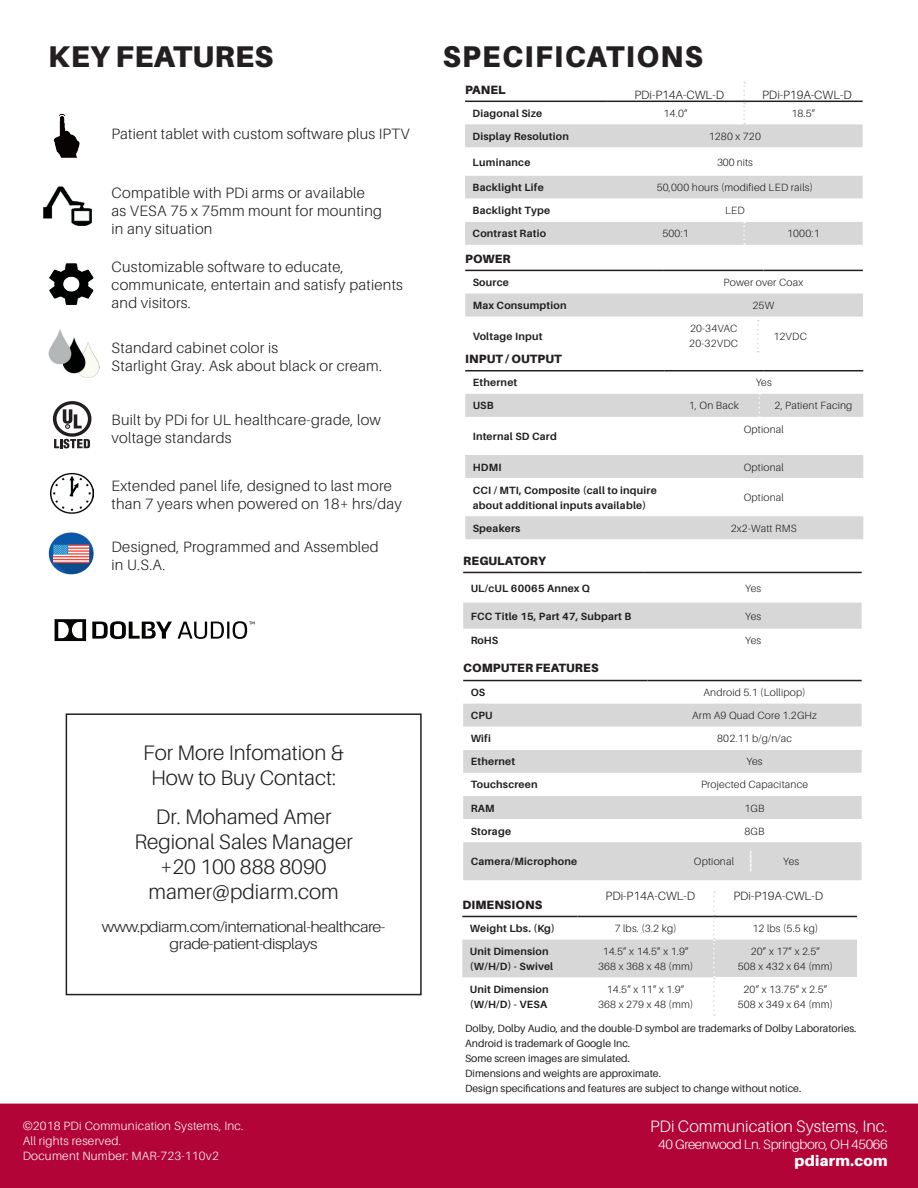
<style>
.page{position:relative;width:918px;height:1188px;background:#fff}
.page>*{position:absolute;margin:0;border:0;box-sizing:border-box;transform-origin:0 0}
.t1{font:900 30px "Aileron";letter-spacing:.035em;color:#231f20;scale:.96 1}
.t2{font:900 30px "Aileron";letter-spacing:.01em;color:#231f20}
.t3{font:300 21px/25.2px "Aileron";color:#231f20;text-align:center}
.t4{font:300 16.5px "Aileron";color:#fff}
.t5{font:300 15px/18px "Aileron";letter-spacing:.02em;color:#231f20}
.t6{font:300 15px/16.5px "Aileron";letter-spacing:-.03em;color:#231f20;text-align:center;scale:1.1 1}
.t7{font:900 15px "Aileron";letter-spacing:.02em;color:#fff}
.t8{font:300 13.5px "Aileron";letter-spacing:-.025em;color:#fff}
.t9{font:300 12px/15px "Aileron";letter-spacing:.02em;color:#fff}
.t10{font:900 12px "Aileron";letter-spacing:.01em;color:#231f20}
.t11{font:300 12px "Aileron";color:#231f20}
.t12{font:300 10.5px/15px "Aileron";letter-spacing:.02em;color:#231f20;text-align:center}
.t13{font:700 10.5px/15px "Aileron";letter-spacing:.02em;color:#231f20}
.t14{font:10.5px/15px "Aileron";color:#231f20}
</style>
<div class="page">
<div style="left:0;top:1104px;width:918px;height:84px;background:#b30437"></div>
<div style="left:66px;top:713px;width:356px;height:282px;border:2px solid #231f20"></div>
<div style="left:465px;top:124px;width:398px;height:23px;background:#d7d7d7"></div>
<hr style="left:465px;top:101px;width:142px;height:1px;background:#231f20">
<hr style="left:607px;top:101px;width:137px;height:1px;background:#231f20">
<hr style="left:744px;top:101px;width:119px;height:1px;background:#231f20">
<svg style="left:465px;top:176px;width:398px;height:69px"></svg>
<svg style="left:743px;top:82px;width:2px;height:42px"></svg>
<div style="left:463px;top:603px;width:399px;height:26px;background:#d7d7d7"></div>
<hr style="left:463px;top:572px;width:182px;height:1px;background:#231f20">
<hr style="left:645px;top:572px;width:217px;height:1px;background:#231f20">
<svg style="left:462px;top:891px;width:395px;height:125px"></svg>
<div style="left:463px;top:704px;width:399px;height:176px;background:#d7d7d7"></div>
<svg style="left:463px;top:727px;width:399px;height:115px"></svg>
<hr style="left:463px;top:680px;width:184px;height:1px;background:#231f20">
<hr style="left:647px;top:680px;width:215px;height:1px;background:#231f20">
<svg style="left:750px;top:850px;width:2px;height:23px"></svg>
<div style="left:465px;top:516px;width:398px;height:23px;background:#d7d7d7"></div>
<hr style="left:465px;top:370px;width:199px;height:1px;background:#231f20">
<hr style="left:664px;top:370px;width:100px;height:1px;background:#231f20">
<hr style="left:764px;top:370px;width:99px;height:1px;background:#231f20">
<hr style="left:465px;top:270px;width:199px;height:1px;background:#231f20">
<hr style="left:664px;top:270px;width:100px;height:1px;background:#231f20">
<hr style="left:764px;top:270px;width:99px;height:1px;background:#231f20">
<svg style="left:53px;top:401px;width:38px;height:47px"></svg>
<img style="left:43px;top:186px;width:49px;height:40px">
<img style="left:54px;top:113px;width:26px;height:45px">
<img style="left:51px;top:472px;width:43px;height:41px">
<img style="left:49px;top:263px;width:45px;height:42px">
<img style="left:48px;top:329px;width:52px;height:49px">
<img style="left:48px;top:532px;width:46px;height:43px">
<svg style="left:465px;top:293px;width:398px;height:59px"></svg>
<svg style="left:465px;top:394px;width:398px;height:84px"></svg>
<svg style="left:55px;top:619px;width:200px;height:22px"></svg>
<h1 class="t2" style="left:48px;top:39px;width:227px">KEY FEATURES</h1>
<p class="t5" style="left:112px;top:125px;width:300px">Patient tablet with custom software plus IPTV</p>
<p class="t5" style="left:112px;top:184px;width:272px">Compatible with PDi arms or available as VESA 75 x 75mm mount for mounting in any situation</p>
<p class="t5" style="left:112px;top:258px;width:293px">Customizable software to educate, communicate, entertain and satisfy patients and visitors.</p>
<p class="t5" style="left:112px;top:339px;width:272px">Standard cabinet color is<br>Starlight Gray. Ask about black or cream.</p>
<p class="t5" style="left:112px;top:411px;width:271px">Built by PDi for UL healthcare-grade, low voltage standards</p>
<p class="t5" style="left:112px;top:477px;width:292px">Extended panel life, designed to last more than 7 years when powered on 18+ hrs/day</p>
<p class="t5" style="left:112px;top:538px;width:269px">Designed, Programmed and Assembled in U.S.A.</p>
<h2 class="t3" style="left:143px;top:740px;width:203px">For More Infomation &amp;<br>How to Buy Contact:</h2>
<h2 class="t3" style="left:134px;top:804px;width:220px">Dr. Mohamed Amer<br>Regional Sales Manager +20 100 888 8090 mamer@pdiarm.com</h2>
<p class="t6" style="left:102px;top:919px;width:259px">www.pdiarm.com/international-healthcare&shy;grade-patient-displays</p>
<p class="t9" style="left:23px;top:1118px;width:222px">©2018 PDi Communication Systems, Inc.<br>All rights reserved.<br>Document Number: MAR-723-110v2</p>
<h1 class="t1" style="left:443px;top:39px;width:273px">SPECIFICATIONS</h1>
<p class="t10" style="left:465px;top:83px;width:42px">PANEL</p>
<p class="t13" style="left:473px;top:106px;width:71px">Diagonal Size</p>
<p class="t12" style="left:664px;top:106px;width:26px">14.0”</p>
<p class="t12" style="left:791px;top:106px;width:26px">18.5”</p>
<p class="t13" style="left:473px;top:129px;width:98px">Display Resolution</p>
<p class="t12" style="left:709px;top:129px;width:54px">1280 x 720</p>
<p class="t13" style="left:473px;top:154px;width:59px">Luminance</p>
<p class="t12" style="left:717px;top:155px;width:37px">300 nits</p>
<p class="t13" style="left:473px;top:180px;width:73px">Backlight Life</p>
<p class="t12" style="left:657px;top:180px;width:158px">50,000 hours (modified LED rails)</p>
<p class="t13" style="left:473px;top:203px;width:79px">Backlight Type</p>
<p class="t12" style="left:725px;top:203px;width:21px">LED</p>
<p class="t13" style="left:473px;top:226px;width:75px">Contrast Ratio</p>
<p class="t12" style="left:662px;top:226px;width:28px">500:1</p>
<p class="t12" style="left:787px;top:226px;width:34px">1000:1</p>
<p class="t11" style="left:634px;top:88px;width:91px">PDi-P14A-CWL-D</p>
<p class="t11" style="left:762px;top:88px;width:91px">PDi-P19A-CWL-D</p>
<p class="t10" style="left:465px;top:252px;width:47px">POWER</p>
<p class="t13" style="left:473px;top:275px;width:38px">Source</p>
<p class="t12" style="left:724px;top:275px;width:81px">Power over Coax</p>
<p class="t13" style="left:473px;top:298px;width:95px">Max Consumption</p>
<p class="t12" style="left:753px;top:298px;width:23px">25W</p>
<p class="t13" style="left:473px;top:329px;width:71px">Voltage Input</p>
<p class="t12" style="left:689px;top:321px;width:50px;text-align:left">20-34VAC<br>20-32VDC</p>
<p class="t12" style="left:773px;top:329px;width:35px">12VDC</p>
<p class="t10" style="left:465px;top:352px;width:98px">INPUT / OUTPUT</p>
<p class="t13" style="left:473px;top:375px;width:46px">Ethernet</p>
<p class="t12" style="left:756px;top:375px;width:18px">Yes</p>
<p class="t13" style="left:473px;top:398px;width:23px">USB</p>
<p class="t12" style="left:689px;top:398px;width:52px">1, On Back</p>
<p class="t12" style="left:775px;top:398px;width:79px">2, Patient Facing</p>
<p class="t13" style="left:473px;top:429px;width:86px">Internal SD Card</p>
<p class="t12" style="left:744px;top:421px;width:42px">Optional</p>
<p class="t13" style="left:473px;top:460px;width:30px">HDMI</p>
<p class="t12" style="left:744px;top:460px;width:42px">Optional</p>
<p class="t13" style="left:473px;top:483px;width:186px">CCI / MTI, Composite (call to inquire about additional inputs available)</p>
<p class="t12" style="left:744px;top:490px;width:42px">Optional</p>
<p class="t13" style="left:473px;top:521px;width:49px">Speakers</p>
<p class="t12" style="left:731px;top:521px;width:67px">2x2-Watt RMS</p>
<p class="t10" style="left:463px;top:554px;width:84px">REGULATORY</p>
<p class="t13" style="left:471px;top:581px;width:121px">UL/cUL 60065 Annex Q</p>
<p class="t12" style="left:745px;top:581px;width:18px">Yes</p>
<p class="t13" style="left:471px;top:609px;width:162px">FCC Title 15, Part 47, Subpart B</p>
<p class="t12" style="left:745px;top:609px;width:18px">Yes</p>
<p class="t13" style="left:471px;top:633px;width:29px">RoHS</p>
<p class="t12" style="left:745px;top:633px;width:18px">Yes</p>
<p class="t10" style="left:463px;top:661px;width:137px">COMPUTER FEATURES</p>
<p class="t13" style="left:471px;top:685px;width:16px">OS</p>
<p class="t12" style="left:703px;top:685px;width:104px">Android 5.1 (Lollipop)</p>
<p class="t13" style="left:471px;top:708px;width:23px">CPU</p>
<p class="t12" style="left:692px;top:708px;width:126px">Arm A9 Quad Core 1.2GHz</p>
<p class="t13" style="left:471px;top:731px;width:22px">Wifi</p>
<p class="t12" style="left:717px;top:731px;width:76px">802.11 b/g/n/ac</p>
<p class="t13" style="left:471px;top:754px;width:46px">Ethernet</p>
<p class="t12" style="left:747px;top:754px;width:18px">Yes</p>
<p class="t13" style="left:471px;top:777px;width:69px">Touchscreen</p>
<p class="t12" style="left:701px;top:777px;width:109px">Projected Capacitance</p>
<p class="t13" style="left:471px;top:800px;width:25px">RAM</p>
<p class="t12" style="left:745px;top:801px;width:22px">1GB</p>
<p class="t13" style="left:471px;top:824px;width:42px">Storage</p>
<p class="t12" style="left:745px;top:824px;width:22px">8GB</p>
<p class="t13" style="left:471px;top:854px;width:108px">Camera/Microphone</p>
<p class="t12" style="left:694px;top:854px;width:42px">Optional</p>
<p class="t12" style="left:783px;top:854px;width:18px">Yes</p>
<p class="t11" style="left:606px;top:889px;width:91px">PDi-P14A-CWL-D</p>
<p class="t11" style="left:733px;top:889px;width:91px">PDi-P19A-CWL-D</p>
<p class="t10" style="left:462px;top:898px;width:81px">DIMENSIONS</p>
<p class="t13" style="left:470px;top:921px;width:87px">Weight Lbs. (Kg)</p>
<p class="t12" style="left:615px;top:921px;width:63px">7 lbs. (3.2 kg)</p>
<p class="t12" style="left:752px;top:921px;width:67px">12 lbs (5.5 kg)</p>
<p class="t13" style="left:470px;top:944px;width:85px">Unit Dimension (W/H/D) - Swivel</p>
<p class="t12" style="left:598px;top:944px;width:97px">14.5” x 14.5” x 1.9”<br>368 x 368 x 48 (mm)</p>
<p class="t12" style="left:738px;top:944px;width:97px">20” x 17” x 2.5”<br>508 x 432 x 64 (mm)</p>
<p class="t13" style="left:470px;top:982px;width:80px">Unit Dimension (W/H/D) - VESA</p>
<p class="t12" style="left:598px;top:982px;width:97px">14.5” x 11” x 1.9”<br>368 x 279 x 48 (mm)</p>
<p class="t12" style="left:738px;top:982px;width:97px">20” x 13.75” x 2.5”<br>508 x 349 x 64 (mm)</p>
<p class="t14" style="left:465px;top:1021px;width:393px">Dolby, Dolby Audio, and the double-D symbol are trademarks of Dolby Laboratories.<br>Android is trademark of Google Inc.<br>Some screen images are simulated.<br>Dimensions and weights are approximate.<br>Design specifications and features are subject to change without notice.</p>
<p class="t4" style="left:650px;top:1118px;width:239px">PDi Communication Systems, Inc.</p>
<p class="t8" style="left:658px;top:1137px;width:231px">40 Greenwood Ln. Springboro, OH 45066</p>
<p class="t7" style="left:794px;top:1152px;width:95px">pdiarm.com</p>
</div>
